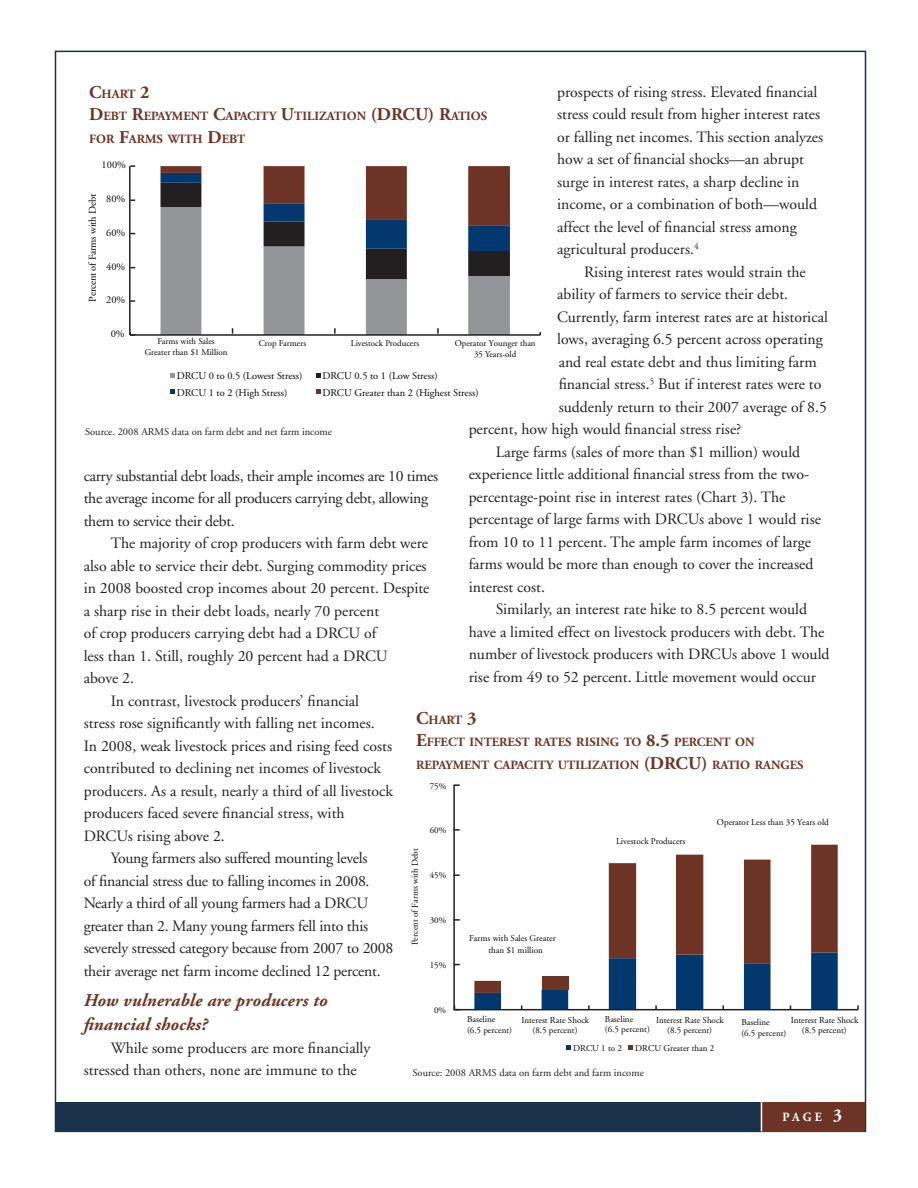
<style>
.page{position:relative;width:918px;height:1188px;background:#fff}
.page>*{position:absolute;margin:0;border:0;box-sizing:border-box;transform-origin:0 0}
._2nd_subhead{font:italic 700 18px/24px "Adobe Garamond";letter-spacing:.01em;color:#6d3425}
.Body_Text{font:15.75px/22.5px "Adobe Garamond";color:#231f20}
.Body_Text-2{font:15.75px/22.5px "Adobe Garamond";letter-spacing:-.02em;color:#231f20}
.t1{font:700 12.6px/22.5px "Adobe Garamond";color:#6d3425}
.t2{font:700 12.6px "Adobe Garamond";color:#fff;scale:.95 1}
.Source{font:10.5px "Adobe Garamond";color:#231f20}
.t3{font:10.35px "Adobe Garamond";color:#050504}
.t4{font:9px/9.9px "Adobe Garamond";color:#050504}
.t5{font:8.85px/10.6px "Adobe Garamond";color:#050504;text-align:center}
.s1{font-size:18px}
</style>
<div class="page">
<div style="left:757px;top:1102px;width:108px;height:29px;background:#6d3425"></div>
<div style="left:55px;top:1102px;width:707px;height:29px;background:#19314a"></div>
<hr style="left:761px;top:1098px;width:1px;height:33px;background:#fff">
<svg style="left:160px;top:279px;width:350px;height:55px"></svg>
<svg style="left:160px;top:166px;width:350px;height:113px"></svg>
<hr style="left:129px;top:166px;width:2px;height:169px;background:#231f20">
<hr style="left:130px;top:334px;width:410px;height:2px;background:#231f20">
<svg style="left:334px;top:328px;width:2px;height:6px"></svg>
<svg style="left:437px;top:328px;width:2px;height:6px"></svg>
<svg style="left:170px;top:373px;width:5px;height:5px"></svg>
<svg style="left:316px;top:373px;width:5px;height:5px"></svg>
<svg style="left:170px;top:389px;width:5px;height:5px"></svg>
<svg style="left:316px;top:389px;width:5px;height:5px"></svg>
<svg style="left:608px;top:845px;width:230px;height:108px"></svg>
<hr style="left:453px;top:785px;width:2px;height:225px;background:#231f20">
<hr style="left:454px;top:1009px;width:404px;height:1px;background:#231f20">
<svg style="left:474px;top:953px;width:364px;height:56px"></svg>
<svg style="left:566px;top:1046px;width:5px;height:4px"></svg>
<svg style="left:628px;top:1046px;width:5px;height:4px"></svg>
<p class="t1" style="left:89px;top:83px;width:399px"><span class="s1">C</span>HART <span class="s1">2<br>D</span>EBT <span class="s1">R</span>EPAYMENT <span class="s1">C</span>APACITY <span class="s1">U</span>TILIZATION <span class="s1">(DRCU) R</span>ATIOS<br>FOR <span class="s1">F</span>ARMS WITH <span class="s1">D</span>EBT</p>
<p class="Body_Text" style="left:557px;top:81px;width:268px">prospects of rising stress. Elevated financial stress could result from higher interest rates or falling net incomes. This section analyzes how a set of financial shocks—an abrupt surge in interest rates, a sharp decline in income, or a combination of both—would affect the level of financial stress among agricultural producers.<sup>4</sup></p>
<p class="Body_Text" style="left:584px;top:261px;width:223px">Rising interest rates would strain the</p>
<p class="Body_Text" style="left:557px;top:283px;width:232px">ability of farmers to service their debt.</p>
<p class="Body_Text" style="left:557px;top:306px;width:272px">Currently, farm interest rates are at historical</p>
<p class="Body_Text" style="left:557px;top:328px;width:267px">lows, averaging 6.5 percent across operating</p>
<p class="Body_Text" style="left:559px;top:351px;width:260px">and real estate debt and thus limiting farm</p>
<p class="Body_Text" style="left:559px;top:373px;width:264px">financial stress.<sup>5</sup> But if interest rates were to</p>
<p class="Body_Text" style="left:559px;top:396px;width:270px">suddenly return to their 2007 average of 8.5</p>
<p class="Body_Text" style="left:469px;top:418px;width:274px">percent, how high would financial stress rise?</p>
<p class="Body_Text" style="left:469px;top:441px;width:354px;text-indent:27px">Large farms (sales of more than $1 million) would experience little additional financial stress from the two&shy;percentage-point rise in interest rates (Chart 3). The percentage of large farms with DRCUs above 1 would rise from 10 to 11 percent. The ample farm incomes of large farms would be more than enough to cover the increased interest cost.</p>
<p class="Body_Text" style="left:469px;top:598px;width:362px;text-indent:27px">Similarly, an interest rate hike to 8.5 percent would have a limited effect on livestock producers with debt. The number of livestock producers with DRCUs above 1 would rise from 49 to 52 percent. Little movement would occur</p>
<p class="t3" style="left:102px;top:159px;width:26px">100%</p>
<p class="t3" style="left:87px;top:302px;width:109px;rotate:-90deg">Percent of Farms with Debt</p>
<p class="t3" style="left:106px;top:193px;width:21px">80%</p>
<p class="t3" style="left:106px;top:227px;width:21px">60%</p>
<p class="t3" style="left:106px;top:261px;width:21px">40%</p>
<p class="t3" style="left:106px;top:295px;width:21px">20%</p>
<p class="t3" style="left:111px;top:328px;width:15px">0%</p>
<p class="t5" style="left:145px;top:336px;width:84px">Farms with Sales<br>Greater than $1 Million</p>
<p class="t5" style="left:259px;top:338px;width:49px">Crop Farmers</p>
<p class="t5" style="left:351px;top:338px;width:70px">Livestock Producers</p>
<p class="t5" style="left:455px;top:338px;width:82px">Operator Younger than<br>35 Years-old</p>
<p class="t3" style="left:177px;top:371px;width:127px">DRCU 0 to 0.5 (Lowest Stress)</p>
<p class="t3" style="left:322px;top:371px;width:117px">DRCU 0.5 to 1 (Low Stress)</p>
<p class="t3" style="left:177px;top:387px;width:112px">DRCU 1 to 2 (High Stress)</p>
<p class="t3" style="left:322px;top:387px;width:158px">DRCU Greater than 2 (Highest Stress)</p>
<p class="Source" style="left:85px;top:426px;width:248px">Source. 2008 ARMS data on farm debt and net farm income</p>
<p class="Body_Text-2" style="left:84px;top:465px;width:356px">carry substantial debt loads, their ample incomes are 10 times the average income for all producers carrying debt, allowing them to service their debt.</p>
<p class="Body_Text" style="left:84px;top:532px;width:347px;text-indent:27px">The majority of crop producers with farm debt were also able to service their debt. Surging commodity prices in 2008 boosted crop incomes about 20 percent. Despite a sharp rise in their debt loads, nearly 70 percent<br>of crop producers carrying debt had a DRCU of<br>less than 1. Still, roughly 20 percent had a DRCU<br>above 2.</p>
<p class="Body_Text" style="left:84px;top:690px;width:311px;text-indent:27px">In contrast, livestock producers’ financial stress rose significantly with falling net incomes.<br>In 2008, weak livestock prices and rising feed costs contributed to declining net incomes of livestock producers. As a result, nearly a third of all livestock producers faced severe financial stress, with DRCUs rising above 2.</p>
<p class="Body_Text" style="left:84px;top:847px;width:311px;text-indent:27px">Young farmers also suffered mounting levels<br>of financial stress due to falling incomes in 2008.<br>Nearly a third of all young farmers had a DRCU greater than 2. Many young farmers fell into this severely stressed category because from 2007 to 2008 their average net farm income declined 12 percent.</p>
<p class="_2nd_subhead" style="left:84px;top:989px;width:245px">How vulnerable are producers to financial shocks?</p>
<p class="Body_Text" style="left:84px;top:1037px;width:288px;text-indent:27px">While some producers are more financially stressed than others, none are immune to the</p>
<p class="t1" style="left:416px;top:709px;width:389px"><span class="s1">C</span>HART <span class="s1">3<br>E</span>FFECT INTEREST RATES RISING TO <span class="s1">8.5</span> PERCENT ON<br>REPAYMENT CAPACITY UTILIZATION <span class="s1">(DRCU)</span> RATIO RANGES</p>
<p class="t4" style="left:430px;top:781px;width:18px">75%</p>
<p class="t4" style="left:717px;top:818px;width:113px">Operator Less than 35 Years old</p>
<p class="t4" style="left:430px;top:826px;width:18px">60%</p>
<p class="t4" style="left:616px;top:836px;width:71px">Livestock Producers</p>
<p class="t4" style="left:410px;top:945px;width:99px;rotate:-90deg">Percent of Farms with Debt</p>
<p class="t4" style="left:430px;top:871px;width:18px">45%</p>
<p class="t4" style="left:430px;top:916px;width:18px">30%</p>
<p class="t4" style="left:488px;top:933px;width:69px;line-height:11.4px;text-indent:-19px">Farms with Sales Greater than $1 million</p>
<p class="t4" style="left:430px;top:961px;width:18px">15%</p>
<p class="t4" style="left:434px;top:1006px;width:14px">0%</p>
<p class="t4" style="left:605px;top:1014px;width:47px;line-height:10.8px">Baseline<br>(6.5 percent)</p>
<p class="t4" style="left:741px;top:1017px;width:47px;line-height:10.8px">Baseline<br>(6.5 percent)</p>
<p class="t4" style="left:467px;top:1014px;width:47px;line-height:10.8px">Baseline<br>(6.5 percent)</p>
<p class="t4" style="left:521px;top:1015px;width:69px;text-align:center">Interest Rate Shock (8.5 percent)</p>
<p class="t4" style="left:656px;top:1015px;width:69px;text-align:center">Interest Rate Shock (8.5 percent)</p>
<p class="t4" style="left:791px;top:1015px;width:69px;text-align:center">Interest Rate Shock (8.5 percent)</p>
<p class="t4" style="left:573px;top:1044px;width:50px">DRCU 1 to 2</p>
<p class="t4" style="left:635px;top:1044px;width:81px">DRCU Greater than 2</p>
<p class="Source" style="left:413px;top:1067px;width:233px">Source: 2008 ARMS data on farm debt and farm income</p>
<p class="t2" style="left:783px;top:1110px;width:64px">PAGE <span class="s1">3</span></p>
</div>
